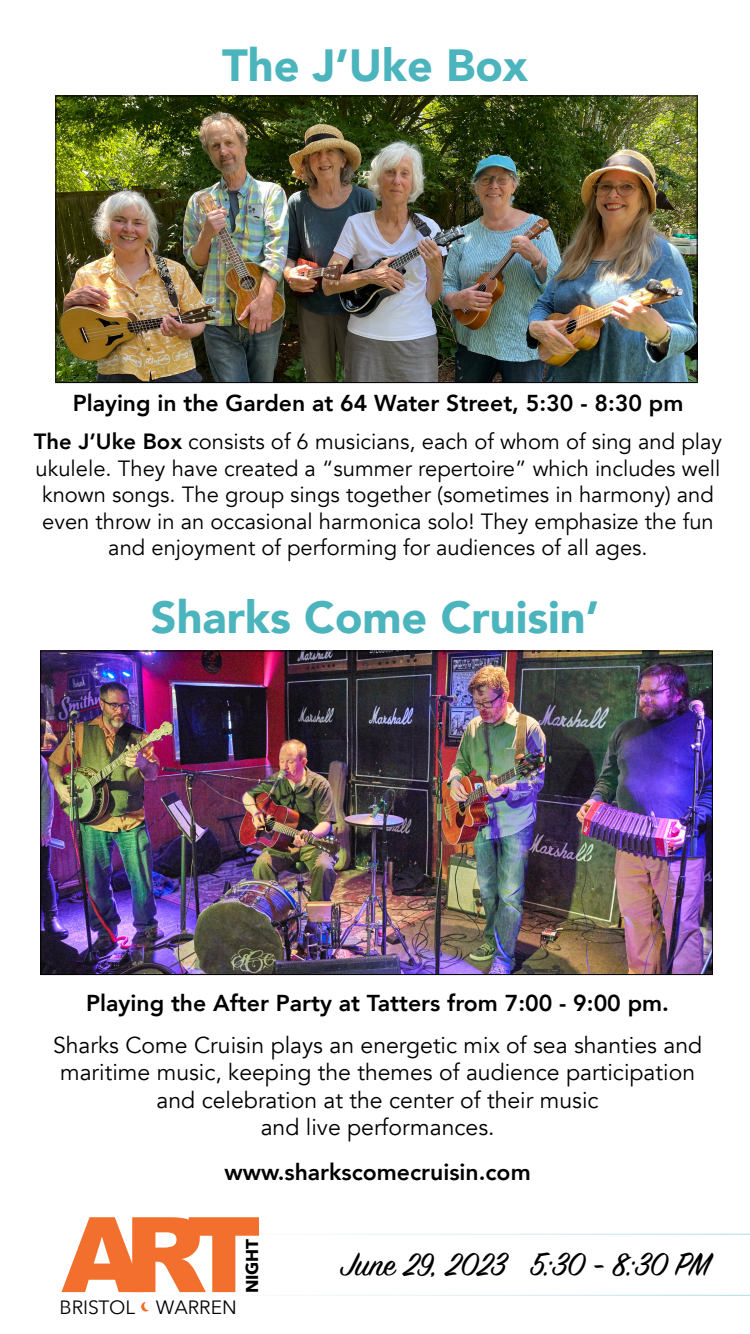
<style>
.page{position:relative;width:750px;height:1334px;background:#fff}
.page>*{position:absolute;margin:0;border:0;box-sizing:border-box;transform-origin:0 0}
.t1{font:900 104.6px "Arial";color:#f36f2d}
.t2{font:900 45px "Avenir";color:#4bb4bc}
.t3{font:36px "Sign Painter House Script";letter-spacing:-.01em;color:#000}
.t4{font:23px/27.6px "Avenir";color:#000;text-align:center}
.t5{font:800 23px "Avenir";color:#000}
.t6{font:22px/26.4px "Avenir";color:#000;text-align:center}
.t7{font:19.2px "Avenir Next";color:#000}
.t8{font:700 17.1px "Avenir Next";letter-spacing:-.015em;color:#000}
.s1{font-weight:800}
</style>
<div class="page">
<img style="left:42px;top:653px;width:669px;height:320px">
<img style="left:57px;top:98px;width:639px;height:283px">
<div style="left:55px;top:96px;width:643px;height:287px;border:1px solid #000"></div>
<svg style="left:299px;top:1234px;width:451px;height:62px"></svg>
<svg style="left:141px;top:1302px;width:8px;height:10px"></svg>
<h2 class="t2" style="left:222px;top:27px;width:307px">The J’Uke Box</h2>
<p class="t5" style="left:73px;top:385px;width:612px">Playing in the Garden at 64 Water Street, 5:30 - 8:30 pm</p>
<p class="t6" style="left:34px;top:429px;width:690px"><span class="s1">The J’Uke Box</span> consists of 6 musicians, each of whom of sing and play ukulele. They have created a “summer repertoire” which includes well known songs. The group sings together (sometimes in harmony) and even throw in an occasional harmonica solo! They emphasize the fun and enjoyment of performing for audiences of all ages.</p>
<h2 class="t2" style="left:151px;top:579px;width:450px">Sharks Come Cruisin’</h2>
<p class="t5" style="left:86px;top:985px;width:584px">Playing the After Party at Tatters from 7:00 - 9:00 pm.</p>
<p class="t4" style="left:53px;top:1031px;width:651px">Sharks Come Cruisin plays an energetic mix of sea shanties and maritime music, keeping the themes of audience participation and celebration at the center of their music<br>and live performances.</p>
<p class="t5" style="left:225px;top:1154px;width:308px">www.sharkscomecruisin.com</p>
<h1 class="t1" style="left:61px;top:1179px;width:202px">ART</h1>
<p class="t8" style="left:237px;top:1293px;width:56px;rotate:-90deg">NIGHT</p>
<p class="t7" style="left:59px;top:1291px;width:179px">BRISTOL WARREN</p>
<h3 class="t3" style="left:340px;top:1242px;width:371px">June 29, 2023 5:30 - 8:30 PM</h3>
</div>
